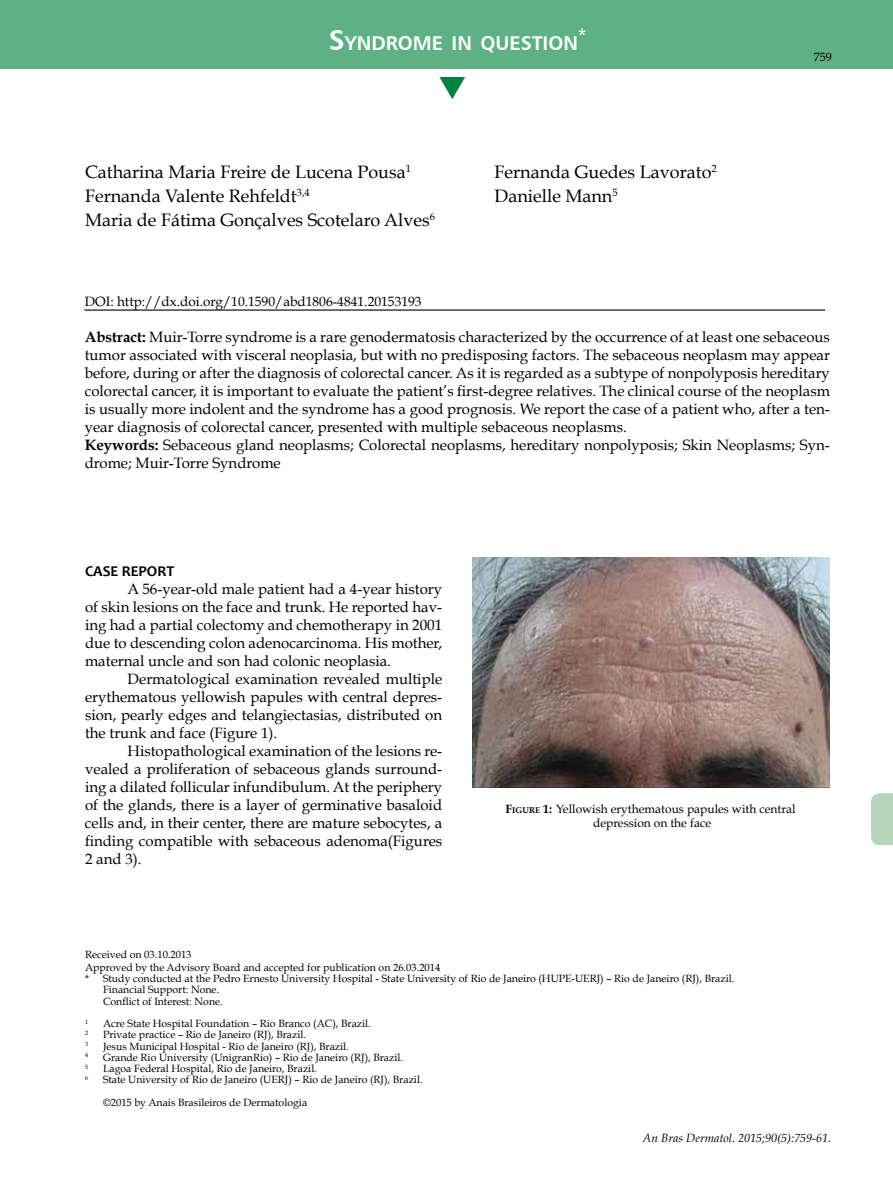
<style>
.page{position:relative;width:893px;height:1191px;background:#fff}
.page>*{position:absolute;margin:0;border:0;box-sizing:border-box;transform-origin:0 0}
.t1{font:19.95px "Humanist 777 BT Bold B";color:#fff}
.t2{font:18px "Book Antiqua";color:#000}
.t3{font:16.65px "Humanist 777 BT Bold B";color:#fff}
.t4{font:15px/18px "Book Antiqua";color:#000;text-align:justify}
.t5{font:700 15px "Candara";color:#000}
.t6{font:13.5px "Book Antiqua";color:#000}
.t7{font:12px/14.2px "Book Antiqua";color:#000;text-align:center}
.t8{font:italic 12px "Book Antiqua";color:#000}
.t9{font:10.5px/11.2px "Book Antiqua";color:#000}
.t10{font:6.15px "Book Antiqua";color:#000}
.s1{font-size:28.5px}
.s2{font-weight:700}
.s3{font-weight:700;font-size:8.4px}
</style>
<div class="page">
<svg style="left:871px;top:793px;width:22px;height:52px"></svg>
<div style="left:0;top:0;width:893px;height:68px;background:#5eb185"></div>
<hr style="left:84px;top:309px;width:741px;height:2px;background:#000">
<img style="left:472px;top:558px;width:358px;height:229px">
<h1 class="t1" style="left:329px;top:31px;width:251px"><span class="s1">S</span>YNDROME IN QUESTION</h1>
<p class="t3" style="left:578px;top:25px;width:10px">*</p>
<p class="t2" style="left:85px;top:161px;width:327px">Catharina Maria Freire de Lucena Pousa<sup>1</sup></p>
<p class="t2" style="left:495px;top:161px;width:224px">Fernanda Guedes Lavorato<sup>2</sup></p>
<p class="t2" style="left:85px;top:185px;width:226px">Fernanda Valente Rehfeldt<sup>3,4</sup></p>
<p class="t2" style="left:495px;top:185px;width:125px">Danielle Mann<sup>5</sup></p>
<p class="t2" style="left:85px;top:209px;width:352px">Maria de Fátima Gonçalves Scotelaro Alves<sup>6</sup></p>
<p class="t7" style="left:814px;top:50px;width:19px">759</p>
<p class="t6" style="left:85px;top:293px;width:338px">DOI: http://dx.doi.org/10.1590/abd1806-4841.20153193</p>
<p class="t4" style="left:85px;top:328px;width:747px;text-align:left"><span class="s2">Abstract:</span> Muir-Torre syndrome is a rare genodermatosis characterized by the occurrence of at least one sebaceous tumor associated with visceral neoplasia, but with no predisposing factors. The sebaceous neoplasm may appear before, during or after the diagnosis of colorectal cancer. As it is regarded as a subtype of nonpolyposis hereditary colorectal cancer, it is important to evaluate the patient’s first-degree relatives. The clinical course of the neoplasm is usually more indolent and the syndrome has a good prognosis. We report the case of a patient who, after a ten&shy;year diagnosis of colorectal cancer, presented with multiple sebaceous neoplasms.<br><span class="s2">Keywords:</span> Sebaceous gland neoplasms; Colorectal neoplasms, hereditary nonpolyposis; Skin Neoplasms; Syn&shy;drome; Muir-Torre Syndrome</p>
<p class="t5" style="left:85px;top:562px;width:91px">CASE REPORT</p>
<p class="t4" style="left:85px;top:580px;width:359px;text-indent:43px">A 56-year-old male patient had a 4-year history of skin lesions on the face and trunk. He reported hav&shy;ing had a partial colectomy and chemotherapy in 2001 due to descending colon adenocarcinoma. His mother, maternal uncle and son had colonic neoplasia.</p>
<p class="t4" style="left:85px;top:670px;width:359px;text-indent:43px">Dermatological examination revealed multiple erythematous yellowish papules with central depres&shy;sion, pearly edges and telangiectasias, distributed on the trunk and face (Figure 1).</p>
<p class="t4" style="left:85px;top:742px;width:359px;text-indent:43px">Histopathological examination of the lesions re&shy;vealed a proliferation of sebaceous glands surround&shy;ing a dilated follicular infundibulum. At the periphery of the glands, there is a layer of germinative basaloid cells and, in their center, there are mature sebocytes, a finding compatible with sebaceous adenoma(Figures 2 and 3).</p>
<p class="t7" style="left:506px;top:801px;width:291px"><span class="s2">F</span><span class="s3">IGURE</span> <span class="s2">1:</span> Yellowish erythematous papules with central depression on the face</p>
<p class="t9" style="left:85px;top:948px;width:357px;line-height:12.8px">Received on 03.10.2013<br>Approved by the Advisory Board and accepted for publication on 26.03.2014</p>
<p class="t9" style="left:103px;top:973px;width:633px;text-indent:-18px">* Study conducted at the Pedro Ernesto University Hospital - State University of Rio de Janeiro (HUPE-UERJ) – Rio de Janeiro (RJ), Brazil.<br>Financial Support: None.<br>Conflict of Interest: None.</p>
<p class="t10" style="left:85px;top:1017px;width:5px">1</p>
<p class="t9" style="left:103px;top:1018px;width:269px">Acre State Hospital Foundation – Rio Branco (AC), Brazil.</p>
<p class="t10" style="left:85px;top:1029px;width:5px">2</p>
<p class="t9" style="left:103px;top:1029px;width:205px">Private practice – Rio de Janeiro (RJ), Brazil.</p>
<p class="t10" style="left:85px;top:1040px;width:5px">3</p>
<p class="t9" style="left:103px;top:1040px;width:247px">Jesus Municipal Hospital - Rio de Janeiro (RJ), Brazil.</p>
<p class="t10" style="left:85px;top:1051px;width:5px">4</p>
<p class="t9" style="left:103px;top:1051px;width:302px">Grande Rio University (UnigranRio) – Rio de Janeiro (RJ), Brazil.</p>
<p class="t10" style="left:85px;top:1062px;width:5px">5</p>
<p class="t9" style="left:103px;top:1063px;width:215px">Lagoa Federal Hospital, Rio de Janeiro, Brazil.</p>
<p class="t10" style="left:85px;top:1074px;width:5px">6</p>
<p class="t9" style="left:103px;top:1068px;width:321px;line-height:22.5px">State University of Rio de Janeiro (UERJ) – Rio de Janeiro (RJ), Brazil. ©2015 by Anais Brasileiros de Dermatologia</p>
<p class="t8" style="left:643px;top:1131px;width:190px">An Bras Dermatol. 2015;90(5):759-61.</p>
</div>
